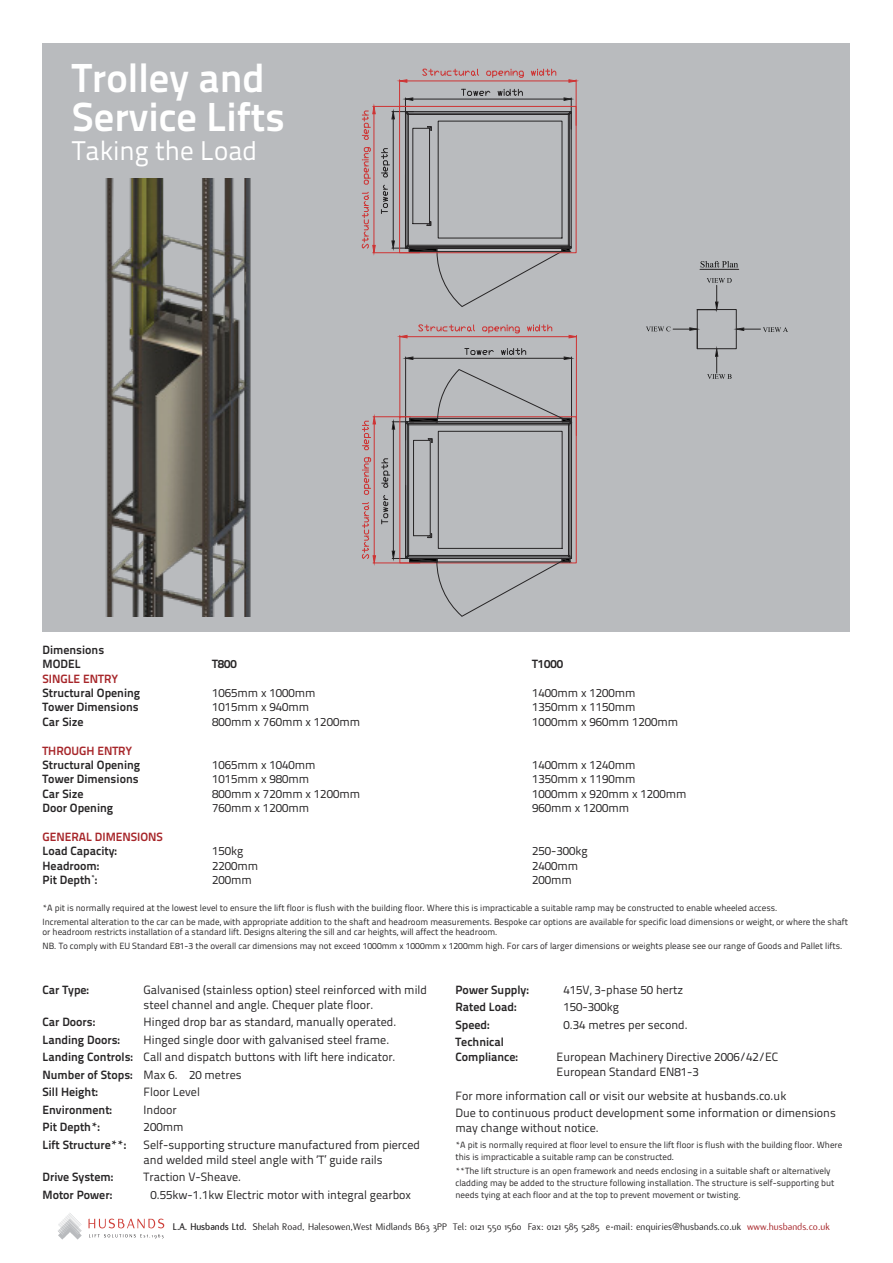
<style>
.page{position:relative;width:893px;height:1263px;background:#fff}
.page>*{position:absolute;margin:0;border:0;box-sizing:border-box;transform-origin:0 0}
.t1{font:700 40.5px/39px "Titillium Text 22 L";color:#fff}
.t2{font:27px "Titillium Text 22 L";color:#fff}
.t3{font:12px/17.5px "Titillium Text 22 L";color:#272526}
.t4{font:700 12px/15px "Titillium Text 22 L";color:#272526}
.t5{font:700 12px "Titillium Text 22 L";color:#a7262a}
.t6{font:10.5px "Flux";color:#272526}
.t7{font:9px/12px "Titillium Text 22 L";color:#272526}
.s1{font-weight:700}
.s2{color:#a7262a}
</style>
<div class="page">
<div style="left:43px;top:43px;width:807px;height:588px;background:#b9bbbe"></div>
<svg style="left:88px;top:1218px;width:76px;height:10px"></svg>
<svg style="left:89px;top:1234px;width:75px;height:4px"></svg>
<svg style="left:58px;top:1213px;width:24px;height:26px"></svg>
<img style="left:105px;top:178px;width:146px;height:439px">
<hr style="left:399px;top:335px;width:1px;height:83px;background:#ce3434">
<hr style="left:576px;top:335px;width:1px;height:101px;background:#ce3434">
<hr style="left:407px;top:336px;width:162px;height:1px;background:#ce3434">
<svg style="left:399px;top:335px;width:9px;height:4px"></svg>
<svg style="left:568px;top:335px;width:9px;height:4px"></svg>
<svg style="left:418px;top:324px;width:57px;height:8px"></svg>
<svg style="left:482px;top:325px;width:38px;height:9px"></svg>
<svg style="left:527px;top:324px;width:26px;height:8px"></svg>
<hr style="left:405px;top:357px;width:1px;height:83px;background:#272526">
<hr style="left:571px;top:357px;width:1px;height:82px;background:#272526">
<hr style="left:413px;top:358px;width:151px;height:1px;background:#272526">
<svg style="left:405px;top:356px;width:9px;height:4px"></svg>
<svg style="left:563px;top:356px;width:9px;height:4px"></svg>
<svg style="left:465px;top:348px;width:29px;height:10px"></svg>
<svg style="left:500px;top:348px;width:27px;height:10px"></svg>
<svg style="left:362px;top:368px;width:210px;height:249px"></svg>
<svg style="left:362px;top:68px;width:215px;height:239px"></svg>
<div style="left:697px;top:309px;width:40px;height:40px;border:1px solid #272526"></div>
<svg style="left:646px;top:326px;width:52px;height:23px"></svg>
<svg style="left:707px;top:348px;width:24px;height:31px"></svg>
<svg style="left:736px;top:327px;width:52px;height:5px"></svg>
<svg style="left:696px;top:278px;width:36px;height:33px"></svg>
<hr style="left:700px;top:269px;width:39px;height:1px;background:#272526">
<svg style="left:701px;top:261px;width:37px;height:6px"></svg>
<h1 class="t1" style="left:72px;top:63px;width:214px">Trolley and<br>Service Lifts</h1>
<h2 class="t2" style="left:72px;top:141px;width:186px">Taking the Load</h2>
<h3 class="t4" style="left:43px;top:644px;width:63px;line-height:14.4px">Dimensions<br>MODEL</h3>
<h3 class="t4" style="left:212px;top:658px;width:26px">T800</h3>
<h3 class="t4" style="left:532px;top:658px;width:33px">T1000</h3>
<h3 class="t5" style="left:43px;top:674px;width:77px">SINGLE ENTRY</h3>
<h3 class="t4" style="left:43px;top:687px;width:99px">Structural Opening</h3>
<h3 class="t3" style="left:212px;top:685px;width:105px">1065mm x 1000mm</h3>
<h3 class="t3" style="left:532px;top:685px;width:105px">1400mm x 1200mm</h3>
<h3 class="t4" style="left:43px;top:701px;width:98px">Tower Dimensions</h3>
<h3 class="t3" style="left:212px;top:700px;width:99px">1015mm x 940mm</h3>
<h3 class="t3" style="left:532px;top:700px;width:105px">1350mm x 1150mm</h3>
<h3 class="t4" style="left:43px;top:715px;width:43px">Car Size</h3>
<h3 class="t3" style="left:212px;top:714px;width:150px">800mm x 760mm x 1200mm</h3>
<h3 class="t3" style="left:532px;top:714px;width:148px">1000mm x 960mm 1200mm</h3>
<h3 class="t5" style="left:43px;top:746px;width:91px">THROUGH ENTRY</h3>
<h3 class="t4" style="left:43px;top:759px;width:99px">Structural Opening</h3>
<h3 class="t3" style="left:212px;top:757px;width:105px">1065mm x 1040mm</h3>
<h3 class="t3" style="left:532px;top:757px;width:105px">1400mm x 1240mm</h3>
<h3 class="t4" style="left:43px;top:773px;width:98px">Tower Dimensions</h3>
<h3 class="t3" style="left:212px;top:772px;width:99px">1015mm x 980mm</h3>
<h3 class="t3" style="left:532px;top:772px;width:105px">1350mm x 1190mm</h3>
<h3 class="t4" style="left:43px;top:787px;width:43px">Car Size</h3>
<h3 class="t3" style="left:212px;top:786px;width:150px">800mm x 720mm x 1200mm</h3>
<h3 class="t3" style="left:532px;top:786px;width:156px">1000mm x 920mm x 1200mm</h3>
<h3 class="t4" style="left:43px;top:802px;width:72px">Door Opening</h3>
<h3 class="t3" style="left:212px;top:801px;width:99px">760mm x 1200mm</h3>
<h3 class="t3" style="left:532px;top:801px;width:99px">960mm x 1200mm</h3>
<h3 class="t5" style="left:43px;top:833px;width:122px">GENERAL DIMENSIONS</h3>
<h3 class="t4" style="left:43px;top:845px;width:76px">Load Capacity:</h3>
<h3 class="t3" style="left:212px;top:844px;width:33px">150kg</h3>
<h3 class="t3" style="left:532px;top:844px;width:57px">250-300kg</h3>
<h3 class="t4" style="left:43px;top:859px;width:58px">Headroom:</h3>
<h3 class="t3" style="left:212px;top:858px;width:48px">2200mm</h3>
<h3 class="t3" style="left:532px;top:858px;width:48px">2400mm</h3>
<h3 class="t4" style="left:43px;top:874px;width:56px">Pit Depth<sup>*</sup>:</h3>
<h3 class="t3" style="left:212px;top:873px;width:41px">200mm</h3>
<h3 class="t3" style="left:532px;top:873px;width:41px">200mm</h3>
<p class="t7" style="left:43px;top:902px;width:807px;line-height:13.8px">*A pit is normally required at the lowest level to ensure the lift floor is flush with the building floor. Where this is impracticable a suitable ramp may be constructed to enable wheeled access.<br>Incremental alteration to the car can be made, with appropriate addition to the shaft and headroom measurements. Bespoke car options are available for specific load dimensions or weight, or where the shaft</p>
<p class="t7" style="left:43px;top:926px;width:801px;line-height:13.8px">or headroom restricts installation of a standard lift. Designs altering the sill and car heights, will affect the headroom.<br>NB. To comply with EU Standard E81-3 the overall car dimensions may not exceed 1000mm x 1000mm x 1200mm high. For cars of larger dimensions or weights please see our range of Goods and Pallet lifts.</p>
<h3 class="t4" style="left:43px;top:983px;width:48px">Car Type:</h3>
<h3 class="t3" style="left:144px;top:983px;width:285px;line-height:15px">Galvanised (stainless option) steel reinforced with mild steel channel and angle. Chequer plate floor.</h3>
<h3 class="t4" style="left:43px;top:1016px;width:54px">Car Doors:</h3>
<h3 class="t3" style="left:144px;top:1015px;width:254px">Hinged drop bar as standard, manually operated.</h3>
<h3 class="t4" style="left:43px;top:1033px;width:79px">Landing Doors:</h3>
<h3 class="t3" style="left:43px;top:1032px;width:355px;text-indent:101px">Hinged single door with galvanised steel frame.<br><span class="s1">Landing Controls:</span> Call and dispatch buttons with lift here indicator.<br><span class="s1">Number of Stops:</span> Max 6. 20 metres<br><span class="s1">Sill Height:</span></h3>
<h3 class="t3" style="left:144px;top:1085px;width:58px">Floor Level</h3>
<h3 class="t4" style="left:43px;top:1103px;width:71px">Environment:</h3>
<h3 class="t3" style="left:144px;top:1102px;width:35px">Indoor</h3>
<h3 class="t4" style="left:43px;top:1121px;width:59px">Pit Depth*:</h3>
<h3 class="t3" style="left:144px;top:1120px;width:41px">200mm</h3>
<h3 class="t4" style="left:43px;top:1138px;width:85px">Lift Structure**:</h3>
<h3 class="t3" style="left:144px;top:1138px;width:278px;line-height:15px">Self-supporting structure manufactured from pierced and welded mild steel angle with ‘T’ guide rails</h3>
<h3 class="t4" style="left:43px;top:1171px;width:72px">Drive System:</h3>
<h3 class="t3" style="left:144px;top:1170px;width:99px">Traction V-Sheave.</h3>
<h3 class="t4" style="left:43px;top:1188px;width:71px">Motor Power:</h3>
<h3 class="t3" style="left:151px;top:1187px;width:262px">0.55kw-1.1kw Electric motor with integral gearbox</h3>
<h3 class="t4" style="left:455px;top:983px;width:75px">Power Supply:</h3>
<h3 class="t3" style="left:563px;top:982px;width:121px">415V, 3-phase 50 hertz</h3>
<h3 class="t4" style="left:455px;top:1001px;width:63px">Rated Load:</h3>
<h3 class="t3" style="left:563px;top:1000px;width:57px">150-300kg</h3>
<h3 class="t4" style="left:455px;top:1018px;width:36px">Speed:</h3>
<h3 class="t3" style="left:563px;top:1017px;width:126px">0.34 metres per second.</h3>
<h3 class="t4" style="left:455px;top:1036px;width:64px">Technical<br>Compliance:</h3>
<h3 class="t3" style="left:557px;top:1051px;width:223px;line-height:15px">European Machinery Directive 2006/42/EC<br>European Standard EN81-3</h3>
<h3 class="t3" style="left:455px;top:1088px;width:382px">For more information call or visit our website at husbands.co.uk<br>Due to continuous product development some information or dimensions</h3>
<h3 class="t3" style="left:455px;top:1121px;width:145px">may change without notice.</h3>
<p class="t7" style="left:455px;top:1139px;width:388px">*A pit is normally required at floor level to ensure the lift floor is flush with the building floor. Where this is impracticable a suitable ramp can be constructed.</p>
<p class="t7" style="left:455px;top:1166px;width:380px">**The lift structure is an open framework and needs enclosing in a suitable shaft or alternatively cladding may be added to the structure following installation. The structure is self-supporting but needs tying at each floor and at the top to prevent movement or twisting.</p>
<p class="t6" style="left:173px;top:1220px;width:658px"><span class="s1">L.A. Husbands Ltd.</span> Shelah Road, Halesowen,West Midlands B63 3PP Tel: 0121 550 1560 Fax: 0121 585 5285 e-mail: enquiries@husbands.co.uk <span class="s2">www.husbands.co.uk</span></p>
</div>
